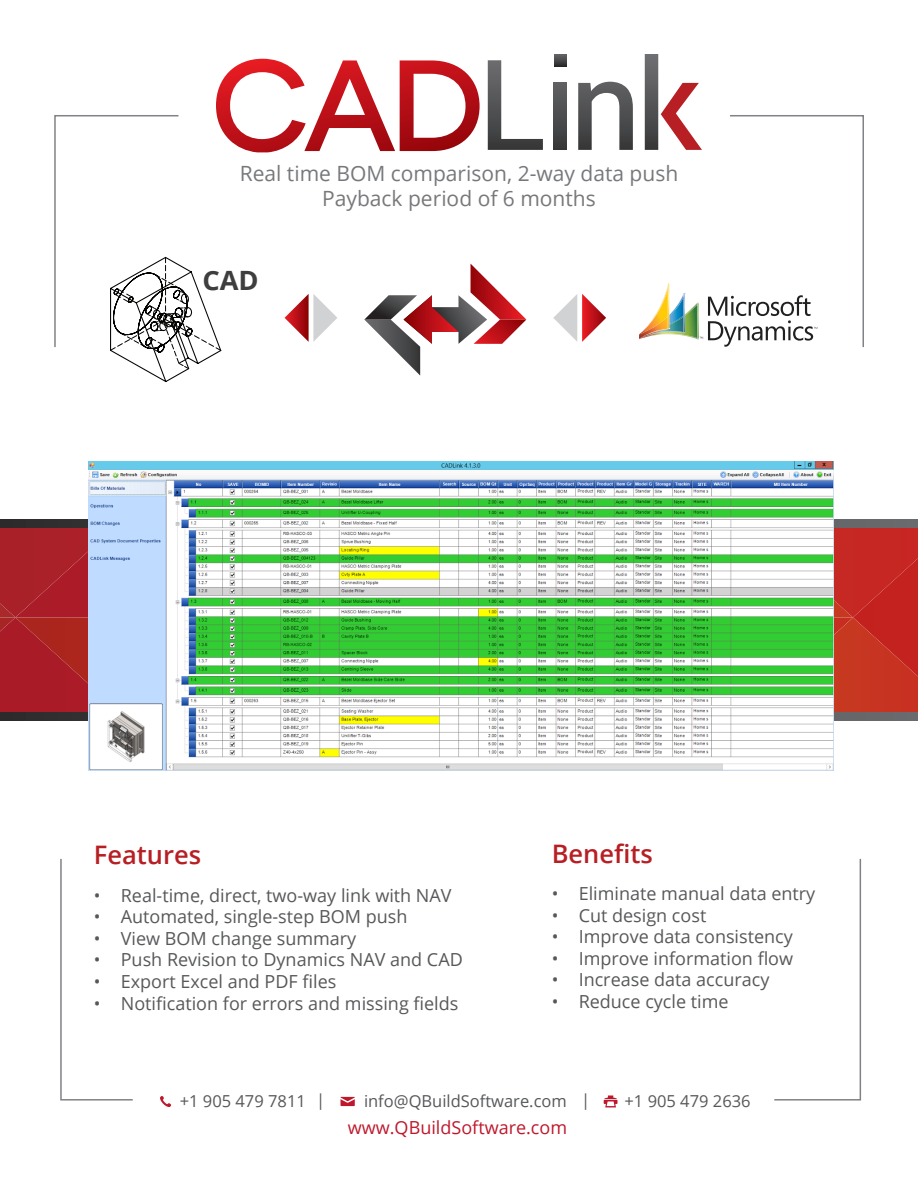
<style>
.page{position:relative;width:918px;height:1188px;background:#fff}
.page>*{position:absolute;margin:0;border:0;box-sizing:border-box;transform-origin:0 0}
.t1{font:700 26.55px "Open Sans";color:#3e3e3f}
.t2{font:600 25.5px "Open Sans";color:#b71f24}
.t3{font:21px "Open Sans";color:#76787b}
.t4{font:18px "Open Sans";color:#57585a}
.t5{font:18px "Open Sans";color:#bf182c}
.t6{font:16.5px "Open Sans";color:#57585a}
</style>
<div class="page">
<svg style="left:340px;top:1097px;width:15px;height:9px"></svg>
<svg style="left:160px;top:1096px;width:12px;height:11px"></svg>
<svg style="left:604px;top:1096px;width:14px;height:11px"></svg>
<img style="left:0;top:528px;width:89px;height:184px">
<img style="left:833px;top:528px;width:85px;height:184px">
<svg style="left:0;top:712px;width:918px;height:8px"></svg>
<svg style="left:0;top:520px;width:918px;height:8px"></svg>
<svg style="left:554px;top:55px;width:12px;height:12px"></svg>
<svg style="left:553px;top:83px;width:14px;height:67px"></svg>
<svg style="left:578px;top:82px;width:55px;height:68px"></svg>
<svg style="left:60px;top:859px;width:73px;height:242px"></svg>
<svg style="left:774px;top:858px;width:88px;height:243px"></svg>
<svg style="left:553px;top:294px;width:53px;height:48px"></svg>
<svg style="left:54px;top:59px;width:489px;height:323px"></svg>
<svg style="left:639px;top:54px;width:225px;height:293px"></svg>
<img style="left:89px;top:462px;width:744px;height:308px">
<p class="t3" style="left:240px;top:159px;width:440px">Real time BOM comparison, 2-way data push</p>
<p class="t3" style="left:322px;top:184px;width:275px">Payback period of 6 months</p>
<h1 class="t1" style="left:202px;top:261px;width:58px">CAD</h1>
<p class="t2" style="left:94px;top:837px;width:109px">Features</p>
<p class="t4" style="left:94px;top:883px;width:359px">• Real-time, direct, two-way link with NAV</p>
<p class="t4" style="left:94px;top:904px;width:315px">• Automated, single-step BOM push</p>
<p class="t4" style="left:94px;top:926px;width:264px">• View BOM change summary</p>
<p class="t4" style="left:94px;top:947px;width:371px">• Push Revision to Dynamics NAV and CAD</p>
<p class="t4" style="left:94px;top:969px;width:244px">• Export Excel and PDF files</p>
<p class="t4" style="left:94px;top:991px;width:366px">• Notification for errors and missing fields</p>
<p class="t2" style="left:552px;top:836px;width:103px">Benefits</p>
<p class="t4" style="left:552px;top:881px;width:265px">• Eliminate manual data entry</p>
<p class="t4" style="left:552px;top:903px;width:156px">• Cut design cost</p>
<p class="t4" style="left:552px;top:924px;width:243px">• Improve data consistency</p>
<p class="t4" style="left:552px;top:946px;width:243px">• Improve information flow</p>
<p class="t4" style="left:552px;top:968px;width:219px">• Increase data accuracy</p>
<p class="t4" style="left:552px;top:989px;width:178px">• Reduce cycle time</p>
<p class="t6" style="left:180px;top:1090px;width:128px">+1 905 479 7811</p>
<p class="t6" style="left:316px;top:1089px;width:11px">|</p>
<p class="t6" style="left:364px;top:1090px;width:204px">info@QBuildSoftware.com</p>
<p class="t6" style="left:581px;top:1089px;width:11px">|</p>
<p class="t6" style="left:625px;top:1090px;width:128px">+1 905 479 2636</p>
<p class="t5" style="left:348px;top:1115px;width:221px">www.QBuildSoftware.com</p>
</div>
